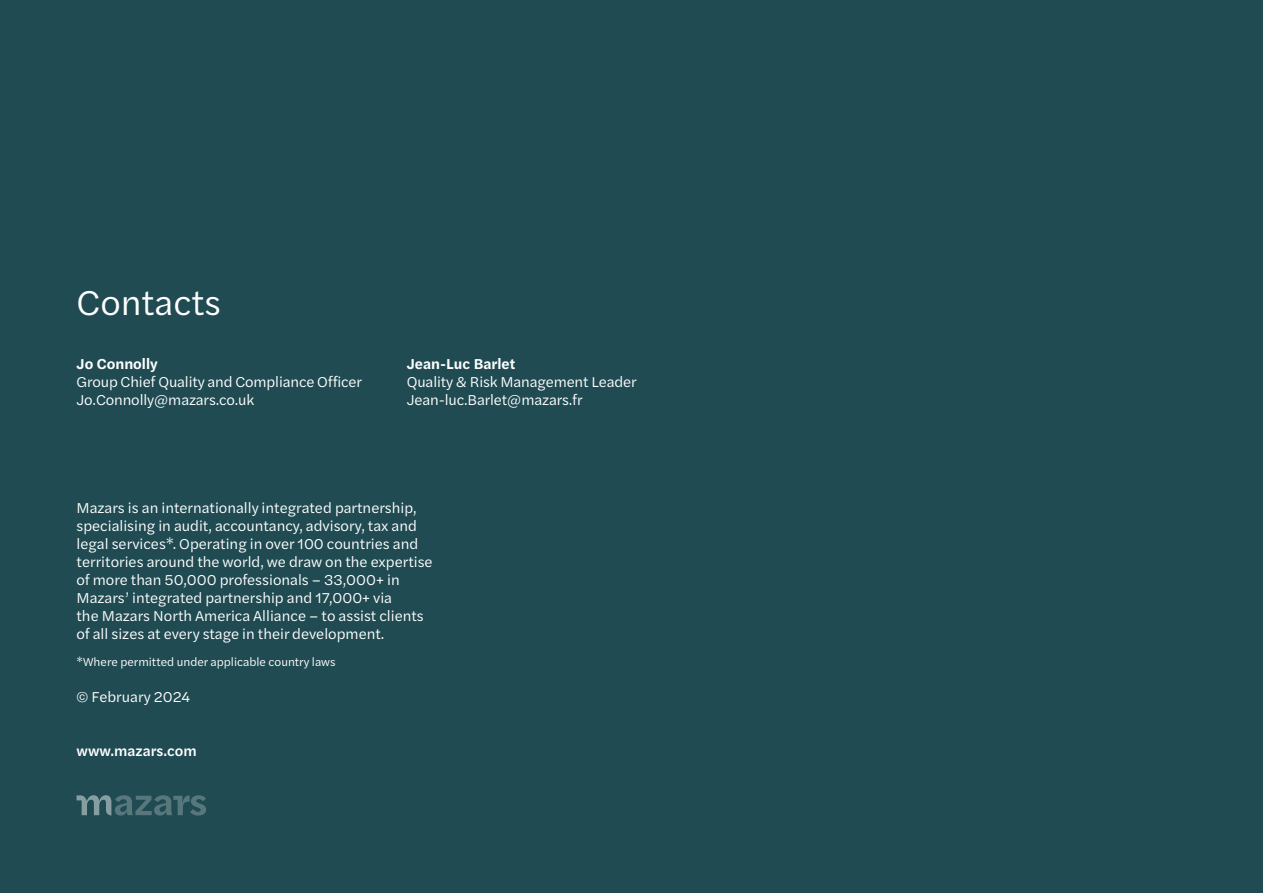
<style>
.page{position:relative;width:1263px;height:893px;background:#204b52}
.page>*{position:absolute;margin:0;border:0;box-sizing:border-box;transform-origin:0 0}
.Back_cover_title{font:36px "Halyard Text";color:#fff}
.Body_text{font:15px/18px "Halyard Text";color:#fff}
.Back_cover_body_white{font:15px "Halyard Text";letter-spacing:-.01em;color:#fff}
.Back_cover_body_white-2{font:600 15px "Halyard Text";color:#fff}
.Quote_source{font:500 15px "Halyard Text";color:#fff}
.Footer_text{font:15px "Halyard Text";color:#fff}
.Footer_text-2{font:12px "Halyard Text";color:#fff}
</style>
<div class="page">
<svg style="left:77px;top:795px;width:129px;height:21px"></svg>
<p class="Back_cover_title" style="left:77px;top:277px;width:146px">Contacts</p>
<p class="Back_cover_body_white-2" style="left:77px;top:353px;width:83px">Jo Connolly</p>
<p class="Back_cover_body_white" style="left:77px;top:371px;width:287px">Group Chief Quality and Compliance Officer</p>
<p class="Back_cover_body_white" style="left:77px;top:389px;width:179px">Jo.Connolly@mazars.co.uk</p>
<p class="Back_cover_body_white-2" style="left:407px;top:353px;width:110px">Jean-Luc Barlet</p>
<p class="Back_cover_body_white" style="left:407px;top:371px;width:231px">Quality &amp; Risk Management Leader</p>
<p class="Back_cover_body_white" style="left:407px;top:389px;width:177px">Jean-luc.Barlet@mazars.fr</p>
<p class="Body_text" style="left:77px;top:498px;width:358px">Mazars is an internationally integrated partnership, specialising in audit, accountancy, advisory, tax and legal services*. Operating in over 100 countries and territories around the world, we draw on the expertise of more than 50,000 professionals – 33,000+ in Mazars’ integrated partnership and 17,000+ via<br>the Mazars North America Alliance – to assist clients of all sizes at every stage in their development.</p>
<p class="Footer_text-2" style="left:77px;top:653px;width:261px">*Where permitted under applicable country laws</p>
<p class="Footer_text" style="left:77px;top:686px;width:115px">© February 2024</p>
<p class="Quote_source" style="left:77px;top:740px;width:122px">www.mazars.com</p>
</div>
